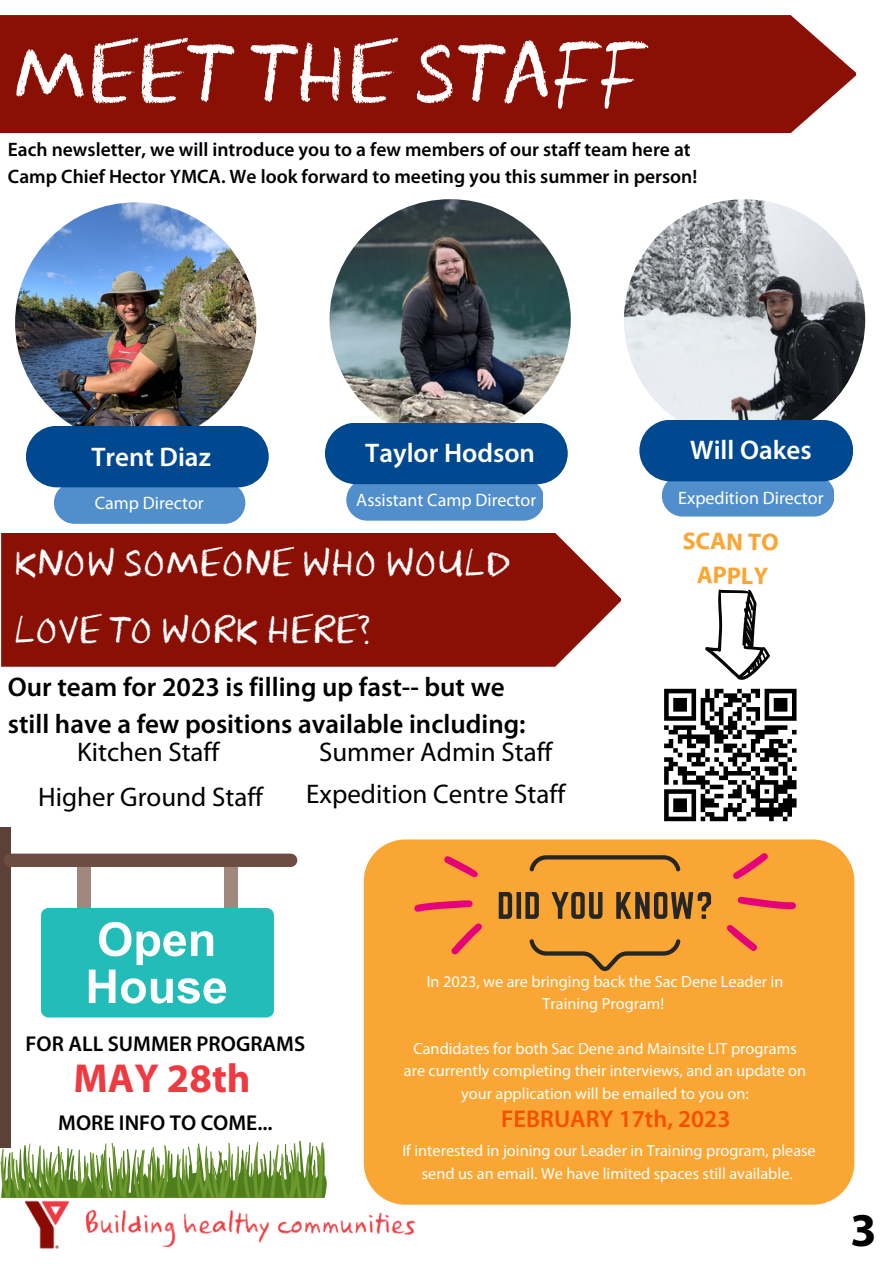
<style>
.page{position:relative;width:893px;height:1264px;background:#fff}
.page>*{position:absolute;margin:0;border:0;box-sizing:border-box;transform-origin:0 0}
.t1{font:106.8px "YMCA Script";color:#fff}
.t2{font:48.45px/67.5px "YMCA Script";color:#fff}
.t3{font:700 47.25px "Myriad Pro";color:#000}
.t4{font:700 40.5px "Myriad Pro";color:#ef3a42}
.t5{font:600 27px/37px "Myriad Pro";color:#000}
.t6{font:27px/45.2px "Myriad Pro";color:#000;text-align:center}
.t7{font:600 27px "Myriad Pro";color:#fff}
.t8{font:600 24.3px "Myriad Pro";color:#f45000}
.t9{font:700 24.3px/33.8px "Myriad Pro";color:#faa634;text-align:center}
.t10{font:600 21.45px "Myriad Pro";color:#000}
.t11{font:600 19.5px/27px "Myriad Pro";color:#000}
.t12{font:18px "Myriad Pro";color:#fff}
.t13{font:16.2px/22.4px "Myriad Pro";color:#fff;text-align:center}
</style>
<div class="page">
<img style="left:86px;top:1210px;width:329px;height:36px">
<img style="left:25px;top:1200px;width:44px;height:49px">
<div style="left:0;top:15px;width:855px;height:117px;background:#8a1005"></div>
<img style="left:15px;top:202px;width:241px;height:241px;border-radius:50%">
<img style="left:329px;top:199px;width:241px;height:241px;border-radius:50%">
<div style="left:346px;top:479px;width:197px;height:41px;background:#518fcc;border-radius:21px"></div>
<svg style="left:325px;top:422px;width:242px;height:62px;background:#105396"></svg>
<img style="left:624px;top:199px;width:241px;height:241px;border-radius:50%">
<div style="left:661px;top:475px;width:172px;height:41px;background:#518fcc;border-radius:21px"></div>
<div style="left:639px;top:420px;width:213px;height:61px;background:#004890"></div>
<div style="left:1px;top:533px;width:619px;height:133px;background:#8a1005"></div>
<svg style="left:664px;top:589px;width:133px;height:233px"></svg>
<div style="left:54px;top:482px;width:191px;height:42px;background:#518fcc;border-radius:21px"></div>
<div style="left:26px;top:426px;width:242px;height:61px;background:#004890"></div>
<div style="left:224px;top:860px;width:13px;height:53px;background:#a1887f"></div>
<div style="left:77px;top:860px;width:14px;height:53px;background:#a1887f"></div>
<div style="left:0;top:826px;width:10px;height:321px;background:#5d4037"></div>
<div style="left:4px;top:853px;width:293px;height:14px;background:#6d4c41;border-radius:7px"></div>
<svg style="left:41px;top:907px;width:233px;height:110px;background:#43c5c3"></svg>
<svg style="left:1px;top:1140px;width:326px;height:57px"></svg>
<div style="left:364px;top:839px;width:490px;height:365px;background:#faa634"></div>
<svg style="left:405px;top:851px;width:107px;height:108px;background:#f39639"></svg>
<div style="left:516px;top:892px;width:5px;height:26px;background:#262626"></div>
<svg style="left:525px;top:844px;width:286px;height:127px;background:#e39434"></svg>
<h1 class="t1" style="left:13px;top:22px;width:632px">MEET THE STAFF</h1>
<p class="t11" style="left:8px;top:138px;width:690px">Each newsletter, we will introduce you to a few members of our staff team here at<br>Camp Chief Hector YMCA. We look forward to meeting you this summer in person!</p>
<h3 class="t7" style="left:91px;top:445px;width:121px">Trent Diaz</h3>
<p class="t12" style="left:95px;top:495px;width:110px">Camp Director</p>
<h3 class="t7" style="left:365px;top:442px;width:171px">Taylor Hodson</h3>
<h3 class="t7" style="left:690px;top:439px;width:123px">Will Oakes</h3>
<p class="t12" style="left:356px;top:492px;width:181px">Assistant Camp Director</p>
<p class="t12" style="left:678px;top:491px;width:147px">Expedition Director</p>
<h2 class="t2" style="left:14px;top:534px;width:498px">KNOW SOMEONE WHO WOULD<br>LOVE TO WORK HERE?</h2>
<h3 class="t5" style="left:8px;top:670px;width:519px">Our team for 2023 is filling up fast-- but we still have a few positions available including:</h3>
<h3 class="t6" style="left:38px;top:731px;width:226px">Kitchen Staff<br>Higher Ground Staff</h3>
<h3 class="t6" style="left:306px;top:732px;width:260px;line-height:42.6px">Summer Admin Staff<br>Expedition Centre Staff</h3>
<h3 class="t9" style="left:682px;top:526px;width:98px;rotate:1deg">SCAN TO<br>APPLY</h3>
<h3 class="t10" style="left:26px;top:1035px;width:281px">FOR ALL SUMMER PROGRAMS</h3>
<h3 class="t4" style="left:73px;top:1061px;width:179px">MAY 28th</h3>
<h3 class="t10" style="left:58px;top:1114px;width:216px">MORE INFO TO COME...</h3>
<p class="t13" style="left:426px;top:971px;width:358px">In 2023, we are bringing back the Sac Dene Leader in<br>Training Program!</p>
<p class="t13" style="left:404px;top:1038px;width:404px">Candidates for both Sac Dene and Mainsite LIT programs are currently completing their interviews, and an update on your application will be emailed to you on:</p>
<h3 class="t8" style="left:501px;top:1109px;width:231px">FEBRUARY 17th, 2023</h3>
<p class="t13" style="left:402px;top:1141px;width:415px">If interested in joining our Leader in Training program, please send us an email. We have limited spaces still available.</p>
<h3 class="t3" style="left:850px;top:1210px;width:28px">3</h3>
</div>
